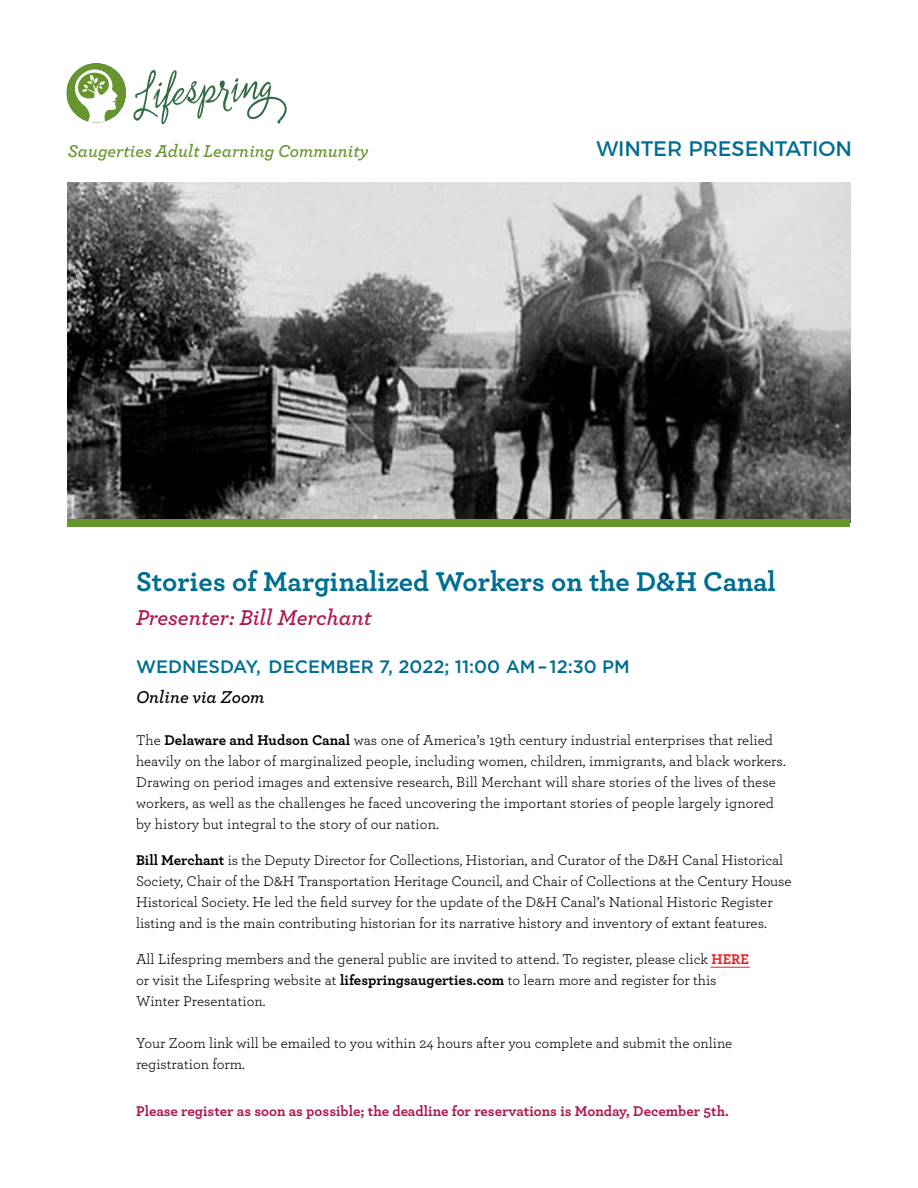
<style>
.page{position:relative;width:918px;height:1188px;background:#fff}
.page>*{position:absolute;margin:0;border:0;box-sizing:border-box;transform-origin:0 0}
.t1{font:700 28.5px "Archer";color:#006d92}
.t2{font:22.5px "Archer Semibold LF Italic";color:#ae164f}
.t3{font:21px "Montserrat";color:#006d92}
.t4{font:500 18px "Gotham";color:#006d92}
.t5{font:18px "Archer Semibold LF Italic";color:#66952e}
.t6{font:18px "Archer Semibold LF Italic";color:#000}
.t7{font:14.85px/21px "Archer";color:#000}
.t8{font:700 14.85px "Archer";color:#ae164f}
.s1{font-weight:700}
.s2{font-weight:700;color:#ed1d24}
</style>
<div class="page">
<img style="left:68px;top:182px;width:782px;height:338px">
<div style="left:68px;top:520px;width:782px;height:7px;background:#66952e"></div>
<svg style="left:133px;top:70px;width:154px;height:55px"></svg>
<div style="left:67px;top:63px;width:59px;height:60px;background:#66952e;border-radius:30px"></div>
<svg style="left:71px;top:65px;width:47px;height:58px"></svg>
<hr style="left:711px;top:967px;width:39px;height:1px;background:#ed1d24">
<p class="t5" style="left:68px;top:139px;width:302px">Saugerties Adult Learning Community</p>
<h3 class="t3" style="left:596px;top:132px;width:257px">WINTER PRESENTATION</h3>
<h1 class="t1" style="left:136px;top:559px;width:641px">Stories of Marginalized Workers on the D&amp;H Canal</h1>
<h2 class="t2" style="left:136px;top:604px;width:237px">Presenter: Bill Merchant</h2>
<p class="t4" style="left:136px;top:657px;width:495px">WEDNESDAY, DECEMBER 7, 2022; 11:00 AM–12:30 PM</p>
<p class="t6" style="left:136px;top:686px;width:130px">Online via Zoom</p>
<p class="t7" style="left:136px;top:729px;width:651px">The <span class="s1">Delaware and Hudson Canal</span> was one of America’s 19th century industrial enterprises that relied heavily on the labor of marginalized people, including women, children, immigrants, and black workers.<br>Drawing on period images and extensive research, Bill Merchant will share stories of the lives of these workers, as well as the challenges he faced uncovering the important stories of people largely ignored by history but integral to the story of our nation.</p>
<p class="t7" style="left:136px;top:849px;width:657px"><span class="s1">Bill Merchant</span> is the Deputy Director for Collections, Historian, and Curator of the D&amp;H Canal Historical Society, Chair of the D&amp;H Transportation Heritage Council, and Chair of Collections at the Century House Historical Society. He led the field survey for the update of the D&amp;H Canal’s National Historic Register listing and is the main contributing historian for its narrative history and inventory of extant features.</p>
<p class="t7" style="left:136px;top:948px;width:615px">All Lifespring members and the general public are invited to attend. To register, please click <span class="s2">HERE </span>or visit the Lifespring website at <span class="s1">lifespringsaugerties.com</span> to learn more and register for this<br>Winter Presentation.</p>
<p class="t7" style="left:136px;top:1032px;width:598px">Your Zoom link will be emailed to you within 24 hours after you complete and submit the online registration form.</p>
<p class="t8" style="left:136px;top:1099px;width:594px">Please register as soon as possible; the deadline for reservations is Monday, December 5th.</p>
</div>
